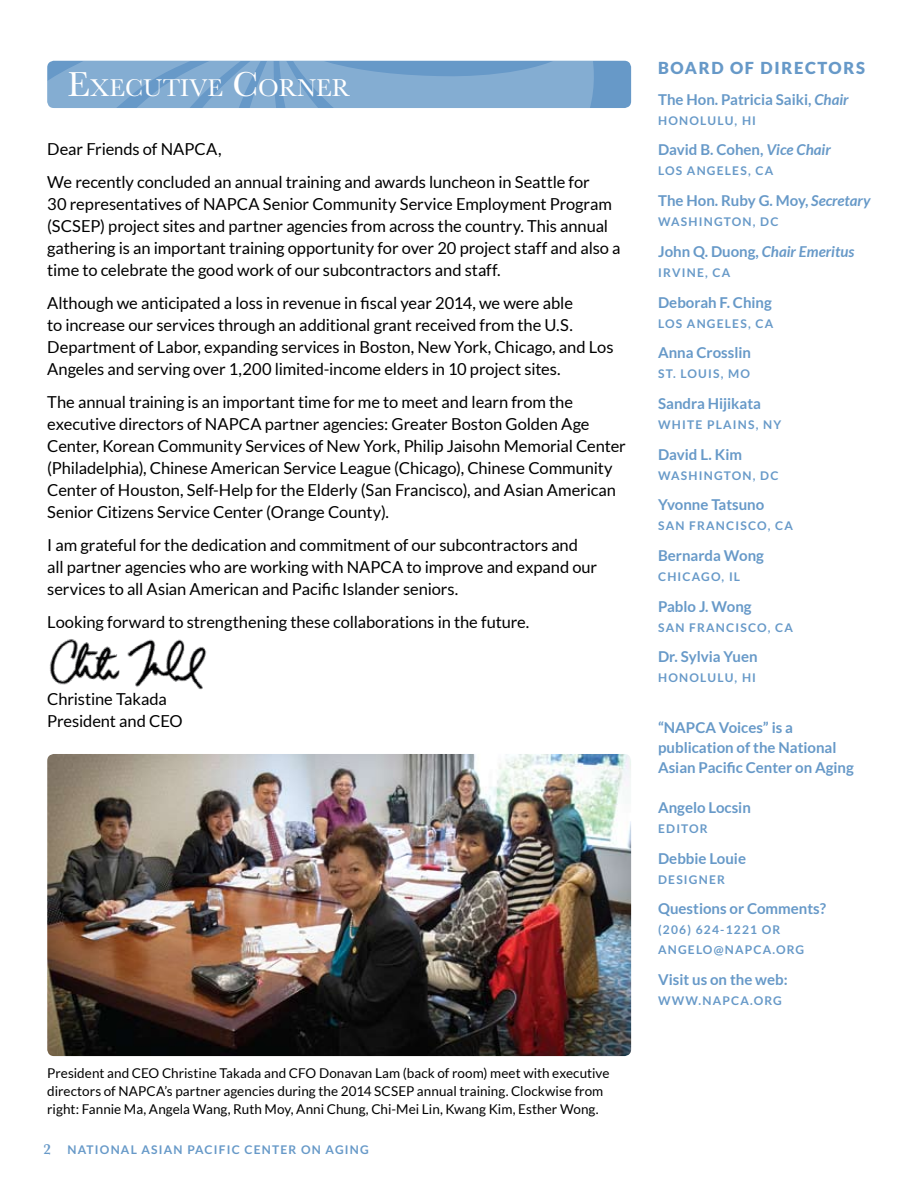
<style>
.page{position:relative;width:918px;height:1188px;background:#fff}
.page>*{position:absolute;margin:0;border:0;box-sizing:border-box;transform-origin:0 0}
.t1{font:25.2px "Baskerville";color:#fff}
.t2{font:16.5px/22px "Lato";letter-spacing:-.005em;color:#000}
.t3{font:900 16.5px "Lato";letter-spacing:.1em;color:#6799c8}
.t4{font:700 15px/20px "Lato";color:#6799c8}
.t5{font:italic 700 15px "Lato";color:#6799c8}
.t6{font:13.5px/18px "Lato";color:#000}
.t7{font:700 12px/20px "Lato";letter-spacing:.1em;color:#6799c8}
.s1{font-size:36px}
.s2{font-family:"Baskerville";font-weight:600;font-size:15px}
.s3{font-style:italic}
.s4{font-style:normal}
</style>
<div class="page">
<img style="left:49px;top:639px;width:158px;height:51px">
<div style="left:47px;top:61px;width:584px;height:47px;background:#6799c8;border-radius:7px"></div>
<svg style="left:47px;top:61px;width:547px;height:47px"></svg>
<img style="left:47px;top:754px;width:584px;height:302px">
<h1 class="t1" style="left:68px;top:72px;width:284px"><span class="s1">E</span>XECUTIVE <span class="s1">C</span>ORNER</h1>
<p class="t2" style="left:47px;top:133px;width:544px;line-height:32.8px">Dear Friends of NAPCA,<br>We recently concluded an annual training and awards luncheon in Seattle for</p>
<p class="t2" style="left:47px;top:193px;width:575px">30 representatives of NAPCA Senior Community Service Employment Program (SCSEP) project sites and partner agencies from across the country. This annual gathering is an important training opportunity for over 20 project staff and also a time to celebrate the good work of our subcontractors and staff.</p>
<p class="t2" style="left:47px;top:292px;width:568px">Although we anticipated a loss in revenue in fiscal year 2014, we were able<br>to increase our services through an additional grant received from the U.S.<br>Department of Labor, expanding services in Boston, New York, Chicago, and Los Angeles and serving over 1,200 limited-income elders in 10 project sites.</p>
<p class="t2" style="left:47px;top:391px;width:580px">The annual training is an important time for me to meet and learn from the executive directors of NAPCA partner agencies: Greater Boston Golden Age Center, Korean Community Services of New York, Philip Jaisohn Memorial Center (Philadelphia), Chinese American Service League (Chicago), Chinese Community Center of Houston, Self-Help for the Elderly (San Francisco), and Asian American Senior Citizens Service Center (Orange County).</p>
<p class="t2" style="left:47px;top:534px;width:552px">I am grateful for the dedication and commitment of our subcontractors and all partner agencies who are working with NAPCA to improve and expand our services to all Asian American and Pacific Islander seniors.</p>
<p class="t2" style="left:47px;top:611px;width:484px">Looking forward to strengthening these collaborations in the future.</p>
<p class="t2" style="left:47px;top:688px;width:137px">Christine Takada<br>President and CEO</p>
<p class="t6" style="left:47px;top:1064px;width:564px">President and CEO Christine Takada and CFO Donavan Lam (back of room) meet with executive directors of NAPCA’s partner agencies during the 2014 SCSEP annual training. Clockwise from right: Fannie Ma, Angela Wang, Ruth Moy, Anni Chung, Chi-Mei Lin, Kwang Kim, Esther Wong.</p>
<p class="t7" style="left:44px;top:1140px;width:327px"><span class="s2">2</span> National Asian Pacific Center on Aging</p>
<p class="t3" style="left:658px;top:58px;width:208px">BOARD OF DIRECTORS</p>
<p class="t4" style="left:658px;top:89px;width:192px">The Hon. Patricia Saiki, <span class="s3">Chair</span></p>
<p class="t7" style="left:658px;top:110px;width:97px">Honolulu, HI</p>
<p class="t4" style="left:658px;top:140px;width:174px">David B. Cohen, <span class="s3">Vice Chair</span></p>
<p class="t7" style="left:658px;top:161px;width:107px">Los Angeles, CA</p>
<p class="t4" style="left:658px;top:191px;width:214px">The Hon. Ruby G. Moy, <span class="s3">Secretary</span></p>
<p class="t7" style="left:658px;top:212px;width:121px">Wash ington, DC</p>
<p class="t5" style="left:658px;top:243px;width:198px"><span class="s4">John Q. Duong,</span> Chair Emeritus</p>
<p class="t7" style="left:658px;top:262px;width:65px">I rvine, CA</p>
<p class="t4" style="left:658px;top:292px;width:115px">Deborah F. Ching</p>
<p class="t7" style="left:658px;top:313px;width:107px">Los Angeles, CA</p>
<p class="t4" style="left:658px;top:343px;width:94px">Anna Crosslin</p>
<p class="t7" style="left:658px;top:364px;width:93px">St. Louis, MO</p>
<p class="t4" style="left:658px;top:393px;width:104px">Sandra Hijikata</p>
<p class="t7" style="left:658px;top:414px;width:125px">Wh ite Plains, NY</p>
<p class="t4" style="left:658px;top:444px;width:85px">David L. Kim</p>
<p class="t7" style="left:658px;top:465px;width:121px">Wash ington, DC</p>
<p class="t4" style="left:658px;top:495px;width:108px">Yvonne Tatsuno</p>
<p class="t7" style="left:658px;top:516px;width:127px">San Fran cisco, CA</p>
<p class="t4" style="left:658px;top:545px;width:107px">Bernarda Wong</p>
<p class="t7" style="left:658px;top:567px;width:77px">Ch icago, IL</p>
<p class="t4" style="left:658px;top:596px;width:95px">Pablo J. Wong</p>
<p class="t7" style="left:658px;top:617px;width:127px">San Fran cisco, CA</p>
<p class="t4" style="left:658px;top:647px;width:101px">Dr. Sylvia Yuen</p>
<p class="t7" style="left:658px;top:668px;width:99px">Honolulu, Hi</p>
<p class="t4" style="left:658px;top:717px;width:197px">“NAPCA Voices” is a publication of the National<br>Asian Pacific Center on Aging</p>
<p class="t4" style="left:658px;top:797px;width:94px">Angelo Locsin</p>
<p class="t7" style="left:658px;top:818px;width:51px">Editor</p>
<p class="t4" style="left:658px;top:848px;width:89px">Debbie Louie</p>
<p class="t7" style="left:658px;top:869px;width:68px">Designer</p>
<p class="t4" style="left:658px;top:899px;width:169px">Questions or Comments?</p>
<p class="t7" style="left:658px;top:920px;width:148px">(206) 624-1221 or angelo@napca.org</p>
<p class="t4" style="left:658px;top:969px;width:131px">Visit us on the web:</p>
<p class="t7" style="left:658px;top:990px;width:15px">www</p>
<p class="t7" style="left:699px;top:990px;width:85px">.napca.org</p>
</div>
